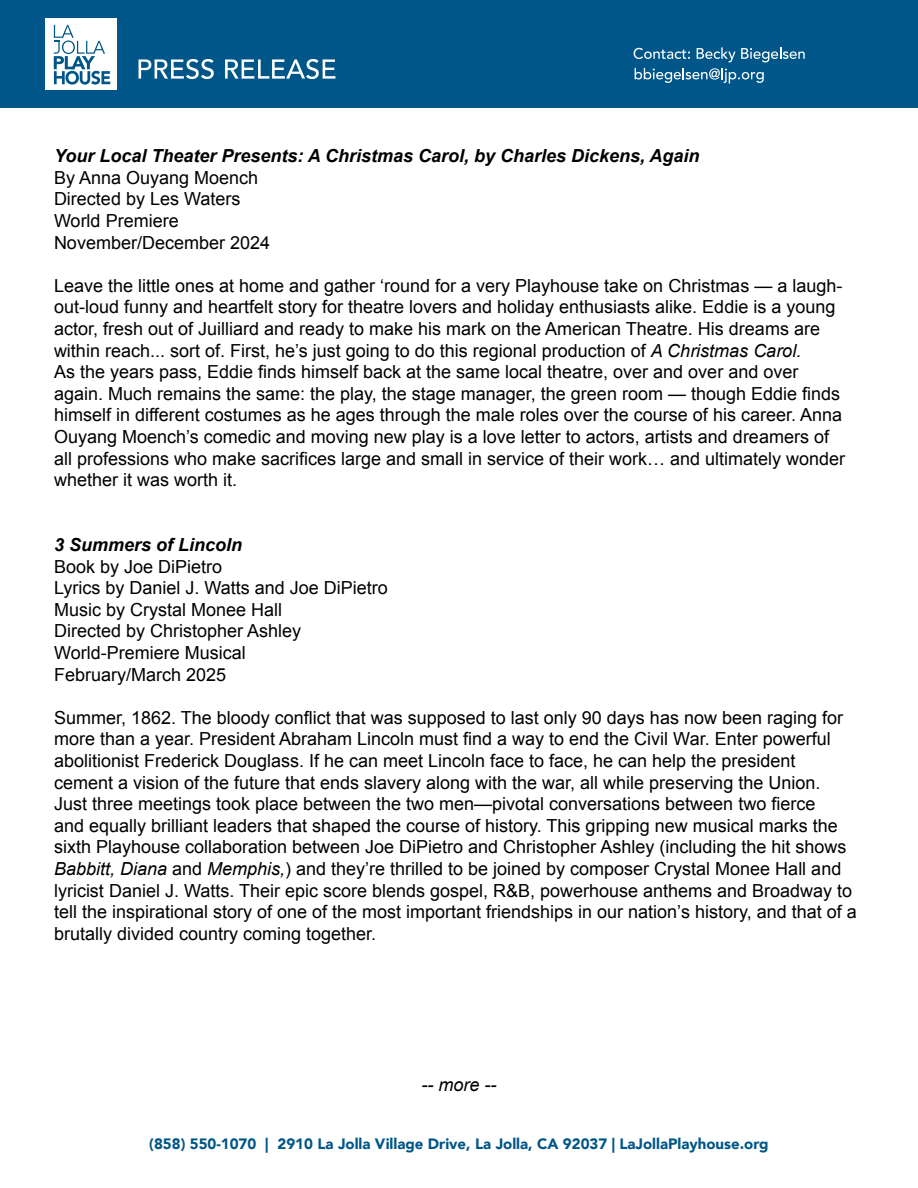
<style>
.page{position:relative;width:918px;height:1188px;background:#fff}
.page>*{position:absolute;margin:0;border:0;box-sizing:border-box;transform-origin:0 0}
.t1{font:18px/21.6px "Arial";color:#000}
.t2{font:italic 700 18px "Arial";color:#000}
.t3{font:italic 18px "Arial";color:#000}
.t4{font:900 15px "Avenir";color:#005688}
.s1{font-style:italic}
</style>
<div class="page">
<div style="left:0;top:0;width:918px;height:107px;background:#005688"></div>
<svg style="left:139px;top:59px;width:75px;height:20px"></svg>
<svg style="left:225px;top:59px;width:110px;height:20px"></svg>
<svg style="left:634px;top:48px;width:56px;height:11px"></svg>
<svg style="left:697px;top:47px;width:38px;height:15px"></svg>
<svg style="left:741px;top:47px;width:64px;height:15px"></svg>
<svg style="left:635px;top:68px;width:129px;height:16px"></svg>
<div style="left:45px;top:19px;width:72px;height:71px;background:#fff"></div>
<svg style="left:54px;top:25px;width:56px;height:60px"></svg>
<p class="t2" style="left:54px;top:144px;width:647px">Your Local Theater Presents: A Christmas Carol, by Charles Dickens, Again</p>
<p class="t1" style="left:54px;top:167px;width:218px">By Anna Ouyang Moench<br>Directed by Les Waters<br>World Premiere<br>November/December 2024</p>
<p class="t1" style="left:54px;top:275px;width:793px">Leave the little ones at home and gather ‘round for a very Playhouse take on Christmas — a laugh&shy;out-loud funny and heartfelt story for theatre lovers and holiday enthusiasts alike. Eddie is a young actor, fresh out of Juilliard and ready to make his mark on the American Theatre. His dreams are within reach... sort of. First, he’s just going to do this regional production of <span class="s1">A Christmas Carol.<br></span>As the years pass, Eddie finds himself back at the same local theatre, over and over and over again. Much remains the same: the play, the stage manager, the green room — though Eddie finds himself in different costumes as he ages through the male roles over the course of his career. Anna Ouyang Moench’s comedic and moving new play is a love letter to actors, artists and dreamers of all professions who make sacrifices large and small in service of their work… and ultimately wonder whether it was worth it.</p>
<p class="t2" style="left:54px;top:533px;width:190px">3 Summers of Lincoln</p>
<p class="t1" style="left:54px;top:556px;width:335px">Book by Joe DiPietro<br>Lyrics by Daniel J. Watts and Joe DiPietro<br>Music by Crystal Monee Hall<br>Directed by Christopher Ashley<br>World-Premiere Musical<br>February/March 2025</p>
<p class="t1" style="left:54px;top:707px;width:804px">Summer, 1862. The bloody conflict that was supposed to last only 90 days has now been raging for more than a year. President Abraham Lincoln must find a way to end the Civil War. Enter powerful abolitionist Frederick Douglass. If he can meet Lincoln face to face, he can help the president cement a vision of the future that ends slavery along with the war, all while preserving the Union.<br>Just three meetings took place between the two men—pivotal conversations between two fierce<br>and equally brilliant leaders that shaped the course of history. This gripping new musical marks the sixth Playhouse collaboration between Joe DiPietro and Christopher Ashley (including the hit shows <span class="s1">Babbitt, Diana</span> and <span class="s1">Memphis,</span>) and they’re thrilled to be joined by composer Crystal Monee Hall and lyricist Daniel J. Watts. Their epic score blends gospel, R&amp;B, powerhouse anthems and Broadway to tell the inspirational story of one of the most important friendships in our nation’s history, and that of a brutally divided country coming together.</p>
<p class="t3" style="left:422px;top:1073px;width:76px">-- more --</p>
<p class="t4" style="left:149px;top:1131px;width:621px">(858) 550-1070 | 2910 La Jolla Village Drive, La Jolla, CA 92037 | LaJollaPlayhouse.org</p>
</div>
